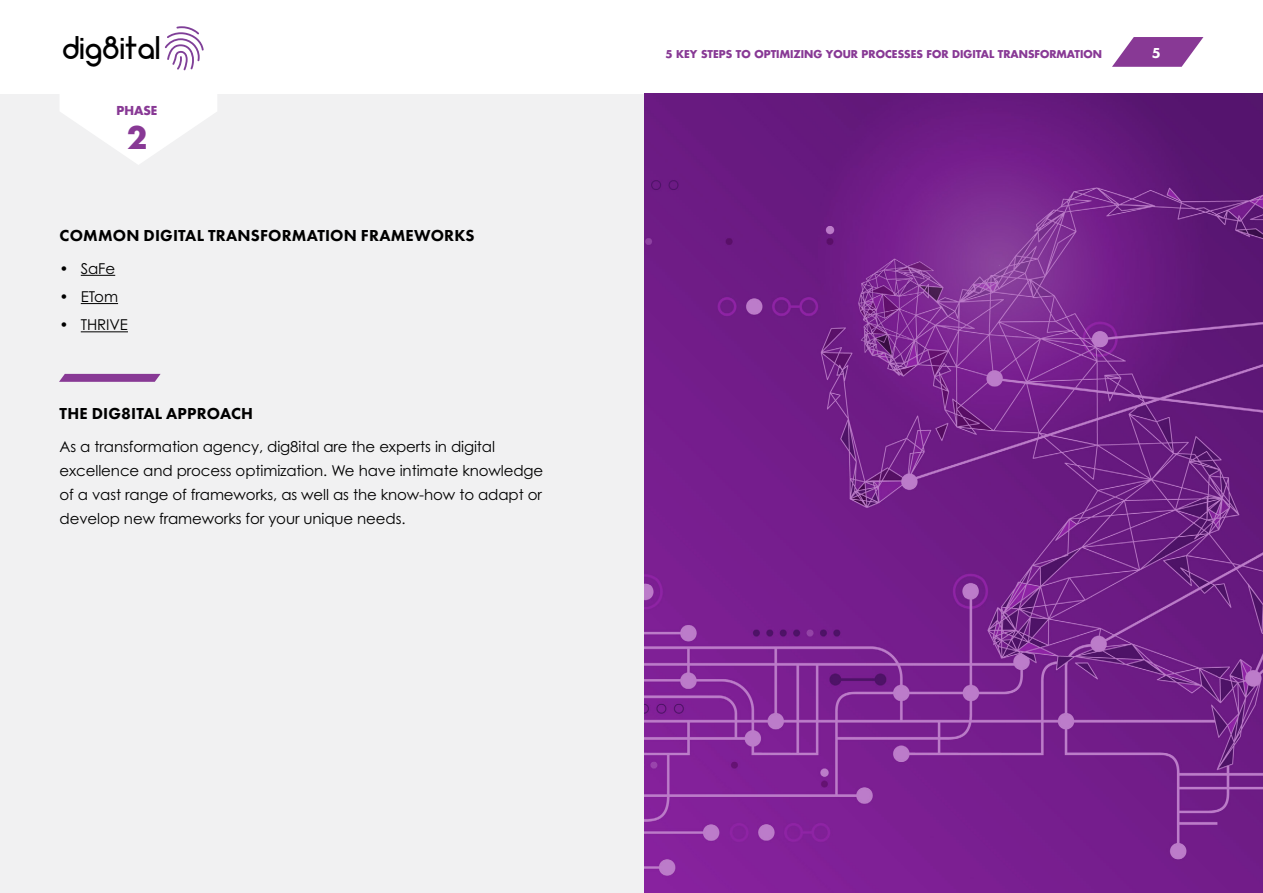
<style>
.page{position:relative;width:1263px;height:893px;background:#fff}
.page>*{position:absolute;margin:0;border:0;box-sizing:border-box;transform-origin:0 0}
.t1{font:500 37.2px "Neometric";color:#000}
.t2{font:700 30px "Futura";color:#883995}
.t3{font:800 16.5px "Futura PT";letter-spacing:.01em;color:#000}
.t4{font:15px/24px "Century Gothic Pro";letter-spacing:-.005em;color:#000}
.t5{font:800 15px "Futura PT";color:#fff}
.t6{font:700 12px "Futura";color:#883995}
.t7{font:700 10.5px "Futura";color:#883995}
</style>
<div class="page">
<div style="left:0;top:94px;width:1263px;height:799px;background:#f1f1f2"></div>
<svg style="left:1112px;top:37px;width:91px;height:30px"></svg>
<svg style="left:165px;top:26px;width:39px;height:44px"></svg>
<svg style="left:60px;top:94px;width:157px;height:71px"></svg>
<img style="left:644px;top:94px;width:619px;height:799px">
<hr style="left:81px;top:275px;width:34px;height:1px;background:#000">
<hr style="left:81px;top:303px;width:37px;height:1px;background:#000">
<hr style="left:81px;top:331px;width:47px;height:1px;background:#000">
<svg style="left:59px;top:374px;width:102px;height:8px"></svg>
<h1 class="t1" style="left:62px;top:36px;width:100px">dig8ital</h1>
<p class="t6" style="left:117px;top:103px;width:42px">PHASE</p>
<h2 class="t2" style="left:127px;top:117px;width:22px">2</h2>
<p class="t3" style="left:60px;top:225px;width:416px">COMMON DIGITAL TRANSFORMATION FRAMEWORKS</p>
<p class="t4" style="left:60px;top:256px;width:57px">• SaFe</p>
<p class="t4" style="left:60px;top:284px;width:60px">• ETom</p>
<p class="t4" style="left:60px;top:313px;width:70px">• THRIVE</p>
<p class="t3" style="left:60px;top:403px;width:195px">THE DIG8ITAL APPROACH</p>
<p class="t4" style="left:60px;top:434px;width:485px">As a transformation agency, dig8ital are the experts in digital excellence and process optimization. We have intimate knowledge of a vast range of frameworks, as well as the know-how to adapt or develop new frameworks for your unique needs.</p>
<p class="t7" style="left:665px;top:47px;width:438px">5 KEY STEPS TO OPTIMIZING YOUR PROCESSES FOR DIGITAL TRANSFORMATION</p>
<p class="t5" style="left:1152px;top:44px;width:10px">5</p>
</div>
